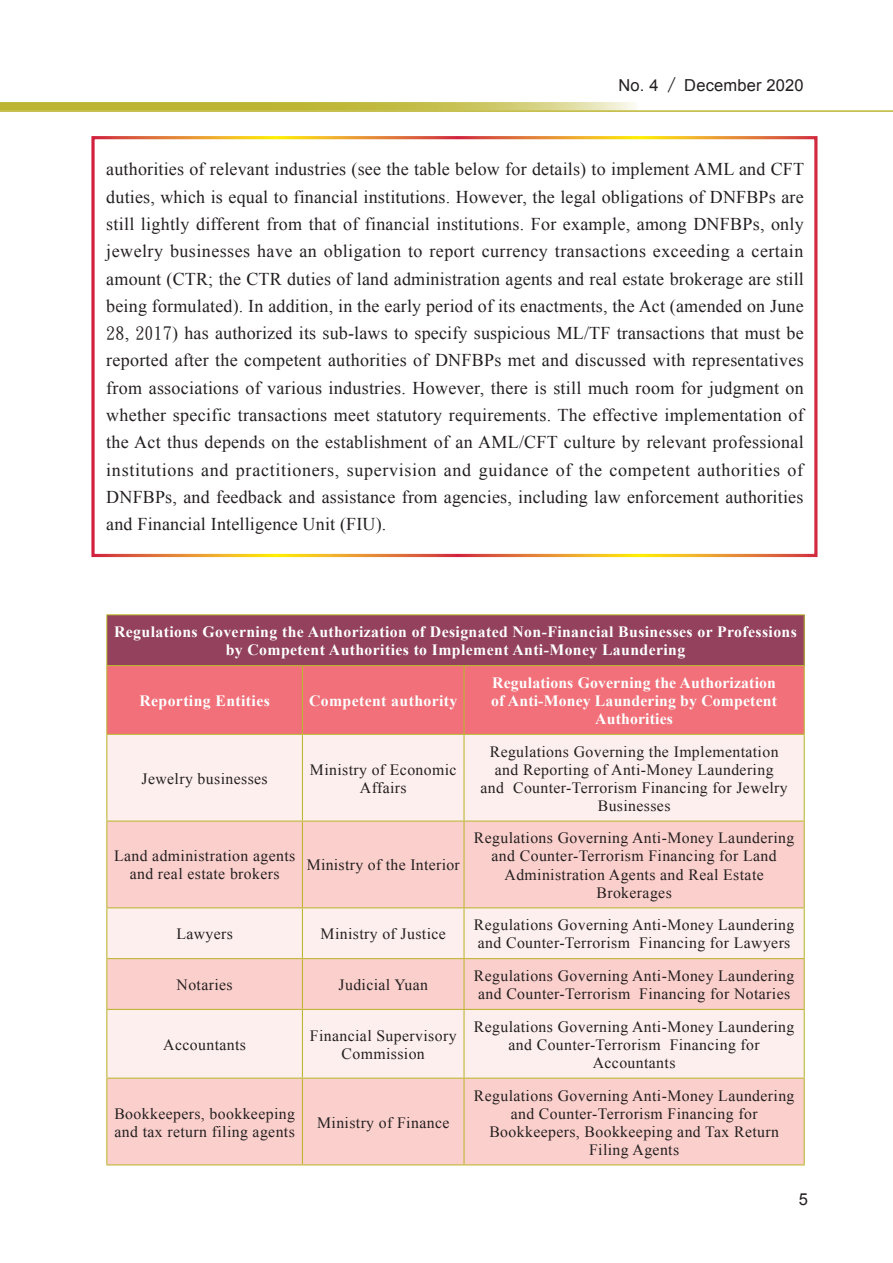
<style>
.page{position:relative;width:893px;height:1263px;background:#fff}
.page>*{position:absolute;margin:0;border:0;box-sizing:border-box;transform-origin:0 0}
.t1{font:18px/27.3px "Times New Roman";letter-spacing:.01em;color:#231f20;text-align:justify}
.t2{font:16.5px "Arial";letter-spacing:.01em;color:#231f20}
.t3{font:15.75px/18px "Times New Roman";letter-spacing:.025em;color:#231f20;text-align:center}
.t4{font:700 15.75px/18px "Times New Roman";letter-spacing:.025em;color:#fff;text-align:center}
.s1{font-family:"Lin Gothic";font-weight:500}
.s2{font-family:"DF Kai Shu SB Estd BF"}
</style>
<div class="page">
<hr style="left:0;top:110px;width:893px;height:2px;background:#bcb531">
<svg style="left:0;top:102px;width:638px;height:9px;background:#c6c153"></svg>
<div style="left:91px;top:136px;width:726px;height:421px;border:3px solid #fff"></div>
<div style="left:107px;top:615px;width:697px;height:50px;background:#93415c"></div>
<div style="left:107px;top:666px;width:697px;height:68px;background:#f17079"></div>
<div style="left:107px;top:735px;width:697px;height:85px;background:#fdefed"></div>
<svg style="left:107px;top:822px;width:697px;height:342px;background:#fbdad6"></svg>
<hr style="left:106px;top:614px;width:196px;height:1px;background:#bcb531">
<hr style="left:106px;top:615px;width:1px;height:50px;background:#bcb531">
<hr style="left:302px;top:614px;width:162px;height:1px;background:#bcb531">
<hr style="left:464px;top:614px;width:341px;height:1px;background:#bcb531">
<hr style="left:804px;top:615px;width:1px;height:50px;background:#bcb531">
<hr style="left:106px;top:665px;width:196px;height:1px;background:#bcb531">
<hr style="left:106px;top:666px;width:1px;height:68px;background:#bcb531">
<hr style="left:302px;top:665px;width:162px;height:1px;background:#bcb531">
<hr style="left:302px;top:666px;width:1px;height:68px;background:#bcb531">
<hr style="left:464px;top:665px;width:341px;height:1px;background:#bcb531">
<hr style="left:463px;top:666px;width:2px;height:68px;background:#bcb531">
<hr style="left:804px;top:666px;width:1px;height:68px;background:#bcb531">
<hr style="left:106px;top:734px;width:196px;height:1px;background:#bcb531">
<hr style="left:106px;top:735px;width:1px;height:85px;background:#bcb531">
<hr style="left:302px;top:734px;width:162px;height:1px;background:#bcb531">
<hr style="left:302px;top:735px;width:1px;height:85px;background:#bcb531">
<hr style="left:464px;top:734px;width:341px;height:1px;background:#bcb531">
<hr style="left:463px;top:735px;width:2px;height:85px;background:#bcb531">
<hr style="left:804px;top:735px;width:1px;height:85px;background:#bcb531">
<hr style="left:106px;top:820px;width:196px;height:2px;background:#bcb531">
<hr style="left:106px;top:822px;width:1px;height:85px;background:#bcb531">
<hr style="left:302px;top:820px;width:162px;height:2px;background:#bcb531">
<hr style="left:302px;top:822px;width:1px;height:85px;background:#bcb531">
<hr style="left:464px;top:820px;width:341px;height:2px;background:#bcb531">
<hr style="left:463px;top:822px;width:2px;height:85px;background:#bcb531">
<hr style="left:804px;top:822px;width:1px;height:85px;background:#bcb531">
<hr style="left:106px;top:907px;width:196px;height:1px;background:#bcb531">
<hr style="left:106px;top:908px;width:1px;height:50px;background:#bcb531">
<hr style="left:302px;top:907px;width:162px;height:1px;background:#bcb531">
<hr style="left:302px;top:908px;width:1px;height:50px;background:#bcb531">
<hr style="left:464px;top:907px;width:341px;height:1px;background:#bcb531">
<hr style="left:463px;top:908px;width:2px;height:50px;background:#bcb531">
<hr style="left:804px;top:908px;width:1px;height:50px;background:#bcb531">
<hr style="left:106px;top:958px;width:196px;height:1px;background:#bcb531">
<hr style="left:106px;top:959px;width:1px;height:50px;background:#bcb531">
<hr style="left:302px;top:958px;width:162px;height:1px;background:#bcb531">
<hr style="left:302px;top:959px;width:1px;height:50px;background:#bcb531">
<hr style="left:464px;top:958px;width:341px;height:1px;background:#bcb531">
<hr style="left:463px;top:959px;width:2px;height:50px;background:#bcb531">
<hr style="left:804px;top:959px;width:1px;height:50px;background:#bcb531">
<hr style="left:106px;top:1009px;width:196px;height:1px;background:#bcb531">
<hr style="left:106px;top:1010px;width:1px;height:68px;background:#bcb531">
<hr style="left:302px;top:1009px;width:162px;height:1px;background:#bcb531">
<hr style="left:302px;top:1010px;width:1px;height:68px;background:#bcb531">
<hr style="left:464px;top:1009px;width:341px;height:1px;background:#bcb531">
<hr style="left:463px;top:1010px;width:2px;height:68px;background:#bcb531">
<hr style="left:804px;top:1010px;width:1px;height:68px;background:#bcb531">
<hr style="left:106px;top:1078px;width:196px;height:1px;background:#bcb531">
<hr style="left:106px;top:1079px;width:1px;height:85px;background:#bcb531">
<hr style="left:302px;top:1078px;width:162px;height:1px;background:#bcb531">
<hr style="left:302px;top:1079px;width:1px;height:85px;background:#bcb531">
<hr style="left:464px;top:1078px;width:341px;height:1px;background:#bcb531">
<hr style="left:463px;top:1079px;width:2px;height:85px;background:#bcb531">
<hr style="left:804px;top:1079px;width:1px;height:85px;background:#bcb531">
<hr style="left:106px;top:1164px;width:196px;height:1px;background:#bcb531">
<hr style="left:302px;top:1164px;width:162px;height:1px;background:#bcb531">
<hr style="left:464px;top:1164px;width:341px;height:1px;background:#bcb531">
<p class="t2" style="left:618px;top:75px;width:187px">No. 4 <span class="s1">∕</span> December 2020</p>
<p class="t1" style="left:106px;top:155px;width:699px">authorities of relevant industries (see the table below for details) to implement AML and CFT duties, which is equal to financial institutions. However, the legal obligations of DNFBPs are still lightly different from that of financial institutions. For example, among DNFBPs, only jewelry businesses have an obligation to report currency transactions exceeding a certain amount (CTR; the CTR duties of land administration agents and real estate brokerage are still being formulated). In addition, in the early period of its enactments, the Act (amended on June <span class="s2">28</span>, <span class="s2">2017</span>) has authorized its sub-laws to specify suspicious ML/TF transactions that must be reported after the competent authorities of DNFBPs met and discussed with representatives from associations of various industries. However, there is still much room for judgment on whether specific transactions meet statutory requirements. The effective implementation of the Act thus depends on the establishment of an AML/CFT culture by relevant professional institutions and practitioners, supervision and guidance of the competent authorities of DNFBPs, and feedback and assistance from agencies, including law enforcement authorities and Financial Intelligence Unit (FIU).</p>
<p class="t4" style="left:114px;top:622px;width:684px">Regulations Governing the Authorization of Designated Non-Financial Businesses or Professions by Competent Authorities to Implement Anti-Money Laundering</p>
<p class="t4" style="left:139px;top:691px;width:132px">Reporting Entities</p>
<p class="t4" style="left:309px;top:691px;width:150px">Competent authority</p>
<p class="t4" style="left:491px;top:673px;width:287px">Regulations Governing the Authorization of Anti-Money Laundering by Competent<br>Authorities</p>
<p class="t3" style="left:142px;top:769px;width:128px">Jewelry businesses</p>
<p class="t3" style="left:310px;top:760px;width:148px">Ministry of Economic<br>Affairs</p>
<p class="t3" style="left:114px;top:847px;width:183px">Land administration agents and real estate brokers</p>
<p class="t3" style="left:307px;top:856px;width:155px">Ministry of the Interior</p>
<p class="t3" style="left:480px;top:742px;width:309px">Regulations Governing the Implementation and Reporting of Anti-Money Laundering<br>and Counter-Terrorism Financing for Jewelry Businesses</p>
<p class="t3" style="left:474px;top:829px;width:322px">Regulations Governing Anti-Money Laundering and Counter-Terrorism Financing for Land Administration Agents and Real Estate Brokerages</p>
<p class="t3" style="left:176px;top:925px;width:58px">Lawyers</p>
<p class="t3" style="left:321px;top:925px;width:127px">Ministry of Justice</p>
<p class="t3" style="left:474px;top:916px;width:322px;text-align:left">Regulations Governing Anti-Money Laundering and Counter-Terrorism Financing for Lawyers</p>
<p class="t3" style="left:177px;top:975px;width:58px">Notaries</p>
<p class="t3" style="left:339px;top:975px;width:91px">Judicial Yuan</p>
<p class="t3" style="left:474px;top:966px;width:322px;text-align:left">Regulations Governing Anti-Money Laundering and Counter-Terrorism Financing for Notaries</p>
<p class="t3" style="left:163px;top:1035px;width:84px">Accountants</p>
<p class="t3" style="left:310px;top:1026px;width:148px">Financial Supervisory<br>Commission</p>
<p class="t3" style="left:474px;top:1017px;width:322px">Regulations Governing Anti-Money Laundering and Counter-Terrorism Financing for<br>Accountants</p>
<p class="t3" style="left:114px;top:1104px;width:182px;text-align:left">Bookkeepers, bookkeeping and tax return filing agents</p>
<p class="t3" style="left:317px;top:1113px;width:134px">Ministry of Finance</p>
<p class="t3" style="left:474px;top:1086px;width:322px">Regulations Governing Anti-Money Laundering and Counter-Terrorism Financing for Bookkeepers, Bookkeeping and Tax Return Filing Agents</p>
<p class="t2" style="left:799px;top:1188px;width:11px">5</p>
</div>
